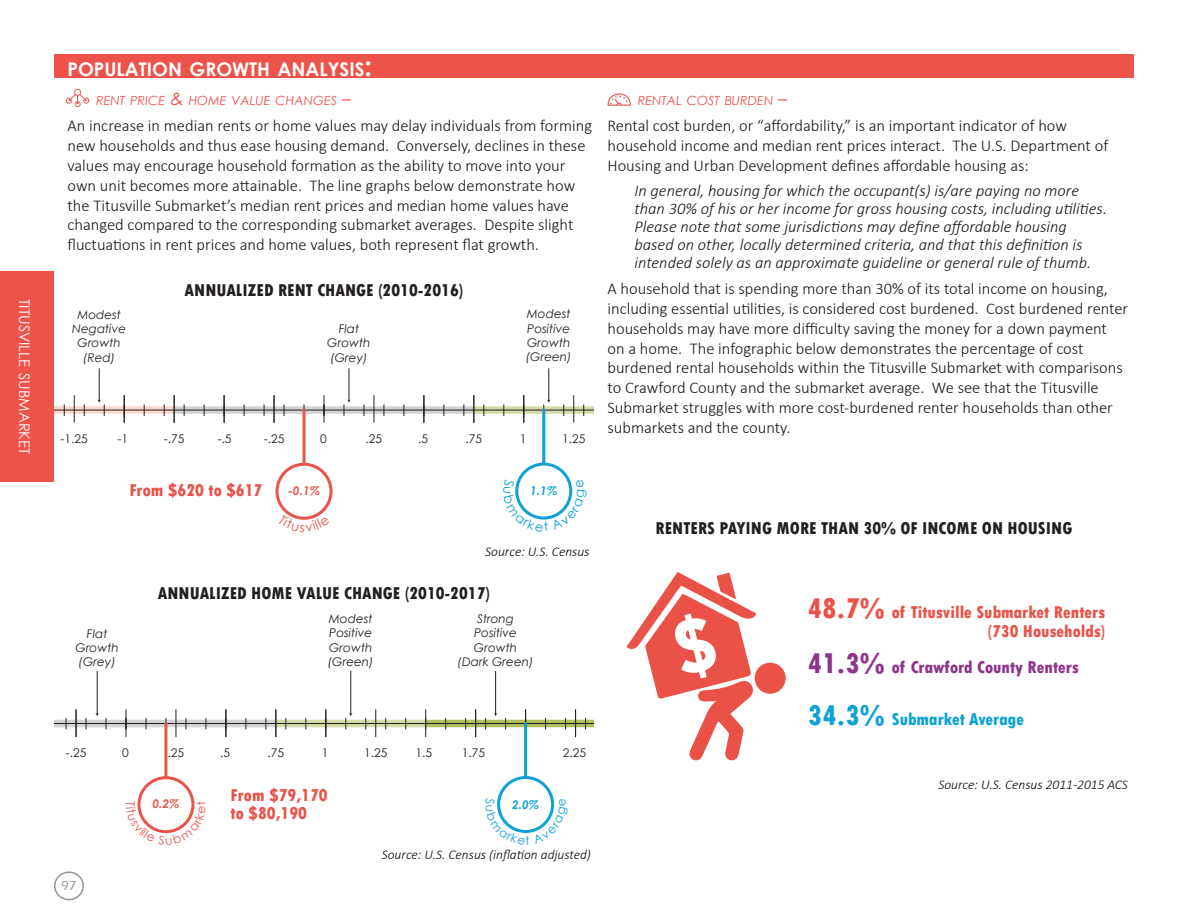
<style>
.page{position:relative;width:1188px;height:918px;background:#fff}
.page>*{position:absolute;margin:0;border:0;box-sizing:border-box;transform-origin:0 0}
.Paragraph_Headings{font:700 18.9px "Century Gothic";color:#fff}
.t1{font:800 condensed 18px "Tw Cen";color:#231f20}
.t2{font:800 condensed 18px/18px "Tw Cen";color:#e95349}
.t3{font:800 condensed 18px "Tw Cen";color:#ea5247}
.t4{font:800 condensed 18px "Tw Cen";color:#8d348d}
.t5{font:800 condensed 18px "Tw Cen";color:#0da1d8}
.Pargraph_Body{font:300 16.5px/19.8px "Calibri";color:#1b1513}
.Pargraph_Body-2{font:italic 300 16.5px/18px "Calibri";color:#1b1513}
.Acknowledgement_Head{font:14.7px "Century Gothic";color:#fff}
.t6{font:italic 300 13.5px "Calibri";color:#040503}
.t7{font:500 13.5px "Eras ITC";color:#939598}
.Pargraph_Body-3{font:italic 12.6px "Century Gothic";color:#ee534a}
.t8{font:italic 12px/14.4px "Century Gothic";color:#231f20;text-align:center}
.t9{font:12px "Century Gothic";color:#231f20}
.t10{font:italic 700 12px "Century Gothic";color:#e95349}
.t11{font:italic 700 12px "Century Gothic";color:#0da1d8}
.s1{font-size:27px}
.s2{font-size:18px}
.s3{font-size:30px}
</style>
<div class="page">
<div style="left:0;top:271px;width:54px;height:211px;background:#ee534a"></div>
<div style="left:755px;top:663px;width:31px;height:31px;background:#ea5247;border-radius:50%"></div>
<svg style="left:627px;top:572px;width:129px;height:189px"></svg>
<div style="left:54px;top:720px;width:222px;height:7px;background:#d1d2d4"></div>
<div style="left:276px;top:720px;width:150px;height:7px;background:#d5dba8"></div>
<div style="left:426px;top:720px;width:168px;height:7px;background:#b0bf5d"></div>
<hr style="left:54px;top:723px;width:540px;height:1px;background:#231f20">
<svg style="left:375px;top:710px;width:1px;height:27px"></svg>
<svg style="left:326px;top:710px;width:1px;height:27px"></svg>
<svg style="left:276px;top:710px;width:1px;height:27px"></svg>
<svg style="left:176px;top:710px;width:1px;height:27px"></svg>
<svg style="left:226px;top:710px;width:1px;height:27px"></svg>
<svg style="left:126px;top:710px;width:1px;height:27px"></svg>
<svg style="left:76px;top:710px;width:1px;height:27px"></svg>
<svg style="left:575px;top:710px;width:1px;height:27px"></svg>
<svg style="left:425px;top:710px;width:1px;height:27px"></svg>
<svg style="left:475px;top:710px;width:1px;height:27px"></svg>
<svg style="left:525px;top:710px;width:1px;height:13px"></svg>
<hr style="left:524px;top:723px;width:3px;height:54px;background:#0da1d8">
<div style="left:497px;top:776px;width:57px;height:57px;border:3px solid #0da1d8;border-radius:50%"></div>
<hr style="left:164px;top:724px;width:3px;height:54px;background:#e95349">
<div style="left:137px;top:776px;width:57px;height:57px;border:3px solid #e95349;border-radius:50%"></div>
<hr style="left:97px;top:671px;width:1px;height:43px;background:#231f20">
<hr style="left:351px;top:671px;width:1px;height:43px;background:#231f20">
<svg style="left:346px;top:713px;width:7px;height:16px"></svg>
<hr style="left:495px;top:671px;width:1px;height:43px;background:#231f20">
<svg style="left:175px;top:406px;width:299px;height:8px;background:#bfbfc1"></svg>
<svg style="left:54px;top:406px;width:120px;height:8px"></svg>
<svg style="left:475px;top:406px;width:119px;height:8px"></svg>
<hr style="left:54px;top:410px;width:540px;height:1px;background:#231f20">
<svg style="left:573px;top:395px;width:1px;height:27px"></svg>
<svg style="left:524px;top:395px;width:1px;height:27px"></svg>
<svg style="left:474px;top:395px;width:1px;height:27px"></svg>
<svg style="left:374px;top:395px;width:1px;height:27px"></svg>
<svg style="left:424px;top:395px;width:1px;height:27px"></svg>
<svg style="left:324px;top:395px;width:1px;height:27px"></svg>
<svg style="left:274px;top:395px;width:1px;height:27px"></svg>
<svg style="left:224px;top:395px;width:1px;height:27px"></svg>
<svg style="left:174px;top:395px;width:1px;height:27px"></svg>
<svg style="left:74px;top:395px;width:1px;height:27px"></svg>
<svg style="left:124px;top:395px;width:1px;height:27px"></svg>
<hr style="left:542px;top:410px;width:3px;height:54px;background:#0da1d8">
<svg style="left:517px;top:464px;width:54px;height:54px"></svg>
<div style="left:515px;top:463px;width:57px;height:57px;border:3px solid #0da1d8;border-radius:50%"></div>
<hr style="left:303px;top:410px;width:3px;height:54px;background:#e95349">
<div style="left:276px;top:463px;width:57px;height:57px;border:3px solid #e95349;border-radius:50%"></div>
<hr style="left:99px;top:368px;width:1px;height:33px;background:#231f20">
<svg style="left:97px;top:400px;width:8px;height:16px"></svg>
<hr style="left:349px;top:368px;width:1px;height:33px;background:#231f20">
<svg style="left:344px;top:400px;width:7px;height:16px"></svg>
<hr style="left:549px;top:368px;width:1px;height:33px;background:#231f20">
<svg style="left:544px;top:400px;width:7px;height:16px"></svg>
<svg style="left:66px;top:89px;width:23px;height:18px"></svg>
<svg style="left:608px;top:93px;width:23px;height:13px"></svg>
<div style="left:54px;top:54px;width:1080px;height:24px;background:#ee534a"></div>
<div style="left:54px;top:872px;width:30px;height:28px;border:2px solid #939598;border-radius:50%"></div>
<svg style="left:497px;top:798px;width:58px;height:35px"></svg>
<svg style="left:137px;top:801px;width:58px;height:33px"></svg>
<svg style="left:515px;top:479px;width:58px;height:41px"></svg>
<svg style="left:287px;top:514px;width:34px;height:6px"></svg>
<p class="Acknowledgement_Head" style="left:35px;top:299px;width:157px;rotate:90deg">titusville submarket</p>
<p class="Paragraph_Headings" style="left:68px;top:55px;width:306px">POPULATION GROWTH ANALYSIS<span class="s1">:</span></p>
<p class="Pargraph_Body-3" style="left:96px;top:91px;width:256px">RENT PRICE <span class="s2">&amp;</span> HOME VALUE CHANGES <span class="s2">–</span></p>
<p class="Pargraph_Body" style="left:68px;top:116px;width:526px">An increase in median rents or home values may delay individuals from forming new households and thus ease housing demand. Conversely, declines in these values may encourage household formation as the ability to move into your own unit becomes more attainable. The line graphs below demonstrate how the Titusville Submarket’s median rent prices and median home values have changed compared to the corresponding submarket averages. Despite slight fluctuations in rent prices and home values, both represent flat growth.</p>
<p class="t8" style="left:72px;top:307px;width:55px">Modest<br>Negative<br>Growth (Red)</p>
<p class="t1" style="left:185px;top:279px;width:280px">ANNUALIZED RENT CHANGE (2010-2016)</p>
<p class="t8" style="left:327px;top:321px;width:45px">Flat<br>Growth (Grey)</p>
<p class="t8" style="left:526px;top:306px;width:47px;text-align:left">Modest<br>Positive<br>Growth (Green)</p>
<p class="t9" style="left:61px;top:430px;width:29px">-1.25</p>
<p class="t9" style="left:117px;top:430px;width:12px">-1</p>
<p class="t9" style="left:164px;top:430px;width:22px">-.75</p>
<p class="t9" style="left:218px;top:430px;width:15px">-.5</p>
<p class="t9" style="left:264px;top:430px;width:22px">-.25</p>
<p class="t9" style="left:320px;top:430px;width:8px">0</p>
<p class="t9" style="left:366px;top:430px;width:18px">.25</p>
<p class="t9" style="left:418px;top:430px;width:11px">.5</p>
<p class="t9" style="left:466px;top:430px;width:18px">.75</p>
<p class="t9" style="left:520px;top:430px;width:8px">1</p>
<p class="t9" style="left:562px;top:430px;width:25px">1.25</p>
<p class="t2" style="left:129px;top:481px;width:134px">From $620 to $617</p>
<p class="t10" style="left:288px;top:481px;width:34px">-0.1%</p>
<p class="t11" style="left:530px;top:482px;width:29px">1.1%</p>
<p class="t6" style="left:485px;top:543px;width:106px">Source: U.S. Census</p>
<p class="t8" style="left:76px;top:626px;width:45px">Flat<br>Growth (Grey)</p>
<p class="t1" style="left:158px;top:582px;width:334px">ANNUALIZED HOME VALUE CHANGE (2010-2017)</p>
<p class="t8" style="left:328px;top:611px;width:47px;text-align:left">Modest<br>Positive<br>Growth (Green)</p>
<p class="t8" style="left:458px;top:611px;width:77px">Strong<br>Positive<br>Growth (Dark Green)</p>
<p class="t9" style="left:66px;top:744px;width:22px">-.25</p>
<p class="t9" style="left:122px;top:744px;width:8px">0</p>
<p class="t9" style="left:168px;top:744px;width:18px">.25</p>
<p class="t9" style="left:220px;top:744px;width:11px">.5</p>
<p class="t9" style="left:268px;top:744px;width:18px">.75</p>
<p class="t9" style="left:322px;top:744px;width:8px">1</p>
<p class="t9" style="left:364px;top:744px;width:25px">1.25</p>
<p class="t9" style="left:416px;top:744px;width:18px">1.5</p>
<p class="t9" style="left:462px;top:744px;width:25px">1.75</p>
<p class="t9" style="left:563px;top:744px;width:25px">2.25</p>
<p class="t7" style="left:61px;top:878px;width:17px">97</p>
<p class="t10" style="left:152px;top:795px;width:29px">0.2%</p>
<p class="t2" style="left:231px;top:786px;width:99px">From $79,170 to $80,190</p>
<p class="t11" style="left:512px;top:795px;width:29px">2.0%</p>
<p class="t6" style="left:382px;top:846px;width:211px">Source: U.S. Census (inflation adjusted)</p>
<p class="Pargraph_Body-3" style="left:638px;top:91px;width:151px">RENTAL COST BURDEN <span class="s2">–</span></p>
<p class="Pargraph_Body" style="left:608px;top:116px;width:502px">Rental cost burden, or “affordability,” is an important indicator of how household income and median rent prices interact. The U.S. Department of<br>Housing and Urban Development defines affordable housing as:</p>
<p class="Pargraph_Body-2" style="left:634px;top:181px;width:474px">In general, housing for which the occupant(s) is/are paying no more than 30% of his or her income for gross housing costs, including utilities.<br>Please note that some jurisdictions may define affordable housing based on other, locally determined criteria, and that this definition is intended solely as an approximate guideline or general rule of thumb.</p>
<p class="Pargraph_Body" style="left:608px;top:279px;width:522px">A household that is spending more than 30% of its total income on housing, including essential utilities, is considered cost burdened. Cost burdened renter households may have more difficulty saving the money for a down payment<br>on a home. The infographic below demonstrates the percentage of cost burdened rental households within the Titusville Submarket with comparisons to Crawford County and the submarket average. We see that the Titusville Submarket struggles with more cost-burdened renter households than other submarkets and the county.</p>
<p class="t1" style="left:656px;top:517px;width:418px">RENTERS PAYING MORE THAN 30% OF INCOME ON HOUSING</p>
<p class="t3" style="left:808px;top:601px;width:299px"><span class="s3">48.7%</span> of Titusville Submarket Renters</p>
<p class="t4" style="left:808px;top:657px;width:273px"><span class="s3">41.3%</span> of Crawford County Renters</p>
<p class="t5" style="left:808px;top:709px;width:218px"><span class="s3">34.3%</span> Submarket Average</p>
<p class="t2" style="left:988px;top:622px;width:119px">(730 Households)</p>
<p class="t6" style="left:938px;top:776px;width:191px">Source: U.S. Census 2011-2015 ACS</p>
</div>
